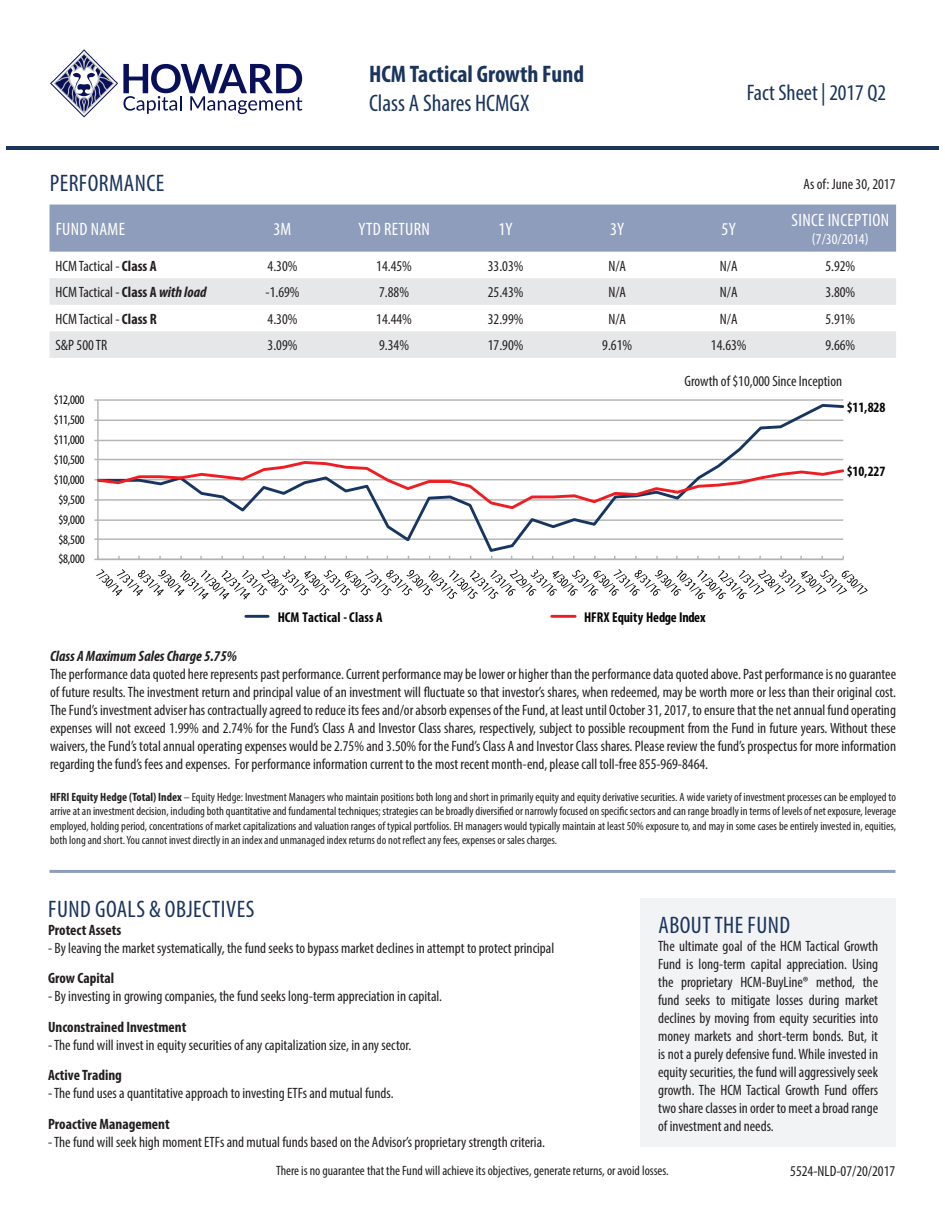
<style>
.page{position:relative;width:945px;height:1215px;background:#fff}
.page>*{position:absolute;margin:0;border:0;box-sizing:border-box;transform-origin:0 0}
.t1{font:condensed 24px "Myriad Pro";letter-spacing:.02em;color:#1a345d}
.t2{font:700 condensed 24px "Myriad Pro";color:#1a345d}
.t3{font:condensed 24px "Myriad Pro";color:#1a345d}
.t4{font:condensed 22.5px "Myriad Pro";color:#1a345d}
.t5{font:condensed 18px "Myriad Pro";letter-spacing:.02em;color:#fff}
.t6{font:condensed 15px/18px "Myriad Pro";color:#231f20;text-align:justify}
.t7{font:700 condensed 15px "Myriad Pro";color:#231f20}
.t8{font:italic 700 condensed 15px "Myriad Pro";color:#231f20}
.t9{font:condensed 15px "Myriad Pro";color:#fff}
.t10{font:700 condensed 14.25px "Myriad Pro";letter-spacing:-.005em;color:#050504}
.t11{font:condensed 13.5px "Myriad Pro";color:#231f20}
.t12{font:condensed 13.05px "Myriad Pro";letter-spacing:-.02em;color:#050504}
.t13{font:condensed 12px/14.4px "Myriad Pro";color:#231f20;text-align:justify}
.s1{font-weight:700}
.s2{font-weight:700;font-style:italic}
</style>
<div class="page">
<hr style="left:98px;top:399px;width:745px;height:2px;background:#b3b4b4">
<hr style="left:97px;top:400px;width:2px;height:159px;background:#b3b4b4">
<hr style="left:98px;top:559px;width:745px;height:1px;background:#b3b4b4">
<svg style="left:96px;top:402px;width:749px;height:152px"></svg>
<svg style="left:94px;top:459px;width:751px;height:52px"></svg>
<svg style="left:96px;top:569px;width:772px;height:31px"></svg>
<hr style="left:246px;top:615px;width:22px;height:3px;background:#173561">
<hr style="left:552px;top:615px;width:23px;height:3px;background:#ee1d23">
<div style="left:640px;top:899px;width:256px;height:248px;background:#f2f3f4"></div>
<hr style="left:7px;top:147px;width:148px;height:3px;background:#1a345d">
<hr style="left:821px;top:147px;width:117px;height:3px;background:#1a345d">
<hr style="left:514px;top:147px;width:184px;height:3px;background:#1a345d">
<hr style="left:155px;top:147px;width:108px;height:3px;background:#1a345d">
<hr style="left:263px;top:147px;width:251px;height:3px;background:#1a345d">
<hr style="left:698px;top:147px;width:123px;height:3px;background:#1a345d">
<div style="left:50px;top:205px;width:846px;height:47px;background:#8e9dbc"></div>
<svg style="left:50px;top:278px;width:846px;height:80px;fill:#e6e7e9"></svg>
<hr style="left:50px;top:870px;width:846px;height:3px;background:#8e9dbc">
<svg style="left:50px;top:50px;width:252px;height:67px"></svg>
<p class="t2" style="left:369px;top:59px;width:217px">HCM Tactical Growth Fund</p>
<p class="t3" style="left:369px;top:88px;width:162px">Class A Shares HCMGX</p>
<p class="t4" style="left:747px;top:79px;width:141px">Fact Sheet | 2017 Q2</p>
<p class="t1" style="left:50px;top:169px;width:116px">PERFORMANCE</p>
<p class="t5" style="left:56px;top:218px;width:71px">FUND NAME</p>
<p class="t5" style="left:274px;top:218px;width:19px">3M</p>
<p class="t5" style="left:358px;top:218px;width:73px">YTD RETURN</p>
<p class="t5" style="left:498px;top:218px;width:16px">1Y</p>
<p class="t5" style="left:610px;top:218px;width:16px">3Y</p>
<p class="t5" style="left:722px;top:218px;width:16px">5Y</p>
<p class="t6" style="left:803px;top:175px;width:94px">As of: June 30, 2017</p>
<p class="t5" style="left:792px;top:209px;width:99px">SINCE INCEPTION</p>
<p class="t9" style="left:812px;top:230px;width:58px">(7/30/2014)</p>
<p class="t6" style="left:56px;top:256px;width:103px">HCM Tactical - <span class="s1">Class A</span></p>
<p class="t6" style="left:268px;top:256px;width:31px">4.30%</p>
<p class="t6" style="left:376px;top:256px;width:37px">14.45%</p>
<p class="t6" style="left:488px;top:256px;width:37px">33.03%</p>
<p class="t6" style="left:608px;top:256px;width:19px">N/A</p>
<p class="t6" style="left:720px;top:256px;width:19px">N/A</p>
<p class="t6" style="left:825px;top:256px;width:31px">5.92%</p>
<p class="t6" style="left:56px;top:283px;width:153px">HCM Tactical - <span class="s1">Class A</span> <span class="s2">with load</span></p>
<p class="t6" style="left:266px;top:283px;width:36px">-1.69%</p>
<p class="t6" style="left:379px;top:283px;width:31px">7.88%</p>
<p class="t6" style="left:488px;top:283px;width:37px">25.43%</p>
<p class="t6" style="left:608px;top:283px;width:19px">N/A</p>
<p class="t6" style="left:720px;top:283px;width:19px">N/A</p>
<p class="t6" style="left:825px;top:283px;width:31px">3.80%</p>
<p class="t6" style="left:56px;top:310px;width:103px">HCM Tactical - <span class="s1">Class R</span></p>
<p class="t6" style="left:268px;top:310px;width:31px">4.30%</p>
<p class="t6" style="left:376px;top:310px;width:37px">14.44%</p>
<p class="t6" style="left:488px;top:310px;width:37px">32.99%</p>
<p class="t6" style="left:608px;top:310px;width:19px">N/A</p>
<p class="t6" style="left:720px;top:310px;width:19px">N/A</p>
<p class="t6" style="left:825px;top:310px;width:31px">5.91%</p>
<p class="t6" style="left:56px;top:336px;width:53px">S&amp;P 500 TR</p>
<p class="t6" style="left:268px;top:336px;width:31px">3.09%</p>
<p class="t6" style="left:379px;top:336px;width:31px">9.34%</p>
<p class="t6" style="left:488px;top:336px;width:37px">17.90%</p>
<p class="t6" style="left:602px;top:336px;width:31px">9.61%</p>
<p class="t6" style="left:711px;top:336px;width:37px">14.63%</p>
<p class="t6" style="left:825px;top:336px;width:31px">9.66%</p>
<p class="t12" style="left:54px;top:392px;width:32px">$12,000</p>
<p class="t12" style="left:54px;top:412px;width:32px">$11,500</p>
<p class="t12" style="left:54px;top:432px;width:32px">$11,000</p>
<p class="t12" style="left:54px;top:452px;width:32px">$10,500</p>
<p class="t12" style="left:54px;top:472px;width:32px">$10,000</p>
<p class="t12" style="left:59px;top:492px;width:28px">$9,500</p>
<p class="t12" style="left:59px;top:511px;width:28px">$9,000</p>
<p class="t12" style="left:59px;top:531px;width:28px">$8,500</p>
<p class="t12" style="left:59px;top:551px;width:28px">$8,000</p>
<p class="t6" style="left:684px;top:372px;width:159px">Growth of $10,000 Since Inception</p>
<p class="t10" style="left:847px;top:399px;width:40px">$11,828</p>
<p class="t10" style="left:278px;top:608px;width:106px">HCM Tactical -Class A</p>
<p class="t10" style="left:584px;top:608px;width:123px">HFRX Equity Hedge Index</p>
<p class="t10" style="left:847px;top:462px;width:40px">$10,227</p>
<p class="t8" style="left:50px;top:646px;width:188px">Class A Maximum Sales Charge 5.75%</p>
<p class="t6" style="left:50px;top:664px;width:848px">The performance data quoted here represents past performance. Current performance may be lower or higher than the performance data quoted above. Past performance is no guarantee of future results. The investment return and principal value of an investment will fluctuate so that investor’s shares, when redeemed, may be worth more or less than their original cost.<br>The Fund’s investment adviser has contractually agreed to reduce its fees and/or absorb expenses of the Fund, at least until October 31, 2017, to ensure that the net annual fund operating expenses will not exceed 1.99% and 2.74% for the Fund’s Class A and Investor Class shares, respectively, subject to possible recoupment from the Fund in future years. Without these waivers, the Fund’s total annual operating expenses would be 2.75% and 3.50% for the Fund’s Class A and Investor Class shares. Please review the fund’s prospectus for more information regarding the fund’s fees and expenses. For performance information current to the most recent month-end, please call toll-free 855-969-8464.</p>
<p class="t13" style="left:50px;top:790px;width:848px"><span class="s1">HFRI Equity Hedge (Total) Index</span> – Equity Hedge: Investment Managers who maintain positions both long and short in primarily equity and equity derivative securities. A wide variety of investment processes can be employed to arrive at an investment decision, including both quantitative and fundamental techniques; strategies can be broadly diversified or narrowly focused on specific sectors and can range broadly in terms of levels of net exposure, leverage employed, holding period, concentrations of market capitalizations and valuation ranges of typical portfolios. EH managers would typically maintain at least 50% exposure to, and may in some cases be entirely invested in, equities, both long and short. You cannot invest directly in an index and unmanaged index returns do not reflect any fees, expenses or sales charges.</p>
<p class="t1" style="left:48px;top:894px;width:208px">FUND GOALS &amp; OBJECTIVES</p>
<p class="t7" style="left:48px;top:920px;width:75px">Protect Assets</p>
<p class="t6" style="left:48px;top:938px;width:508px">- By leaving the market systematically, the fund seeks to bypass market declines in attempt to protect principal</p>
<p class="t7" style="left:48px;top:969px;width:68px">Grow Capital</p>
<p class="t6" style="left:48px;top:987px;width:396px">- By investing in growing companies, the fund seeks long-term appreciation in capital.</p>
<p class="t7" style="left:48px;top:1017px;width:140px">Unconstrained Investment</p>
<p class="t6" style="left:48px;top:1036px;width:365px">- The fund will invest in equity securities of any capitalization size, in any sector.</p>
<p class="t7" style="left:48px;top:1066px;width:75px">Active Trading</p>
<p class="t6" style="left:48px;top:1084px;width:347px">- The fund uses a quantitative approach to investing ETFs and mutual funds.</p>
<p class="t7" style="left:48px;top:1115px;width:123px">Proactive Management</p>
<p class="t6" style="left:48px;top:1133px;width:499px">- The fund will seek high moment ETFs and mutual funds based on the Advisor’s proprietary strength criteria.</p>
<p class="t1" style="left:658px;top:910px;width:133px">ABOUT THE FUND</p>
<p class="t6" style="left:658px;top:937px;width:221px">The ultimate goal of the HCM Tactical Growth Fund is long-term capital appreciation. Using the proprietary HCM-BuyLine® method, the fund seeks to mitigate losses during market declines by moving from equity securities into money markets and short-term bonds. But, it is not a purely defensive fund. While invested in equity securities, the fund will aggressively seek growth. The HCM Tactical Growth Fund offers two share classes in order to meet a broad range of investment and needs.</p>
<p class="t11" style="left:276px;top:1162px;width:394px">There is no guarantee that the Fund will achieve its objectives, generate returns, or avoid losses.</p>
<p class="t6" style="left:790px;top:1161px;width:106px">5524-NLD-07/20/2017</p>
</div>
